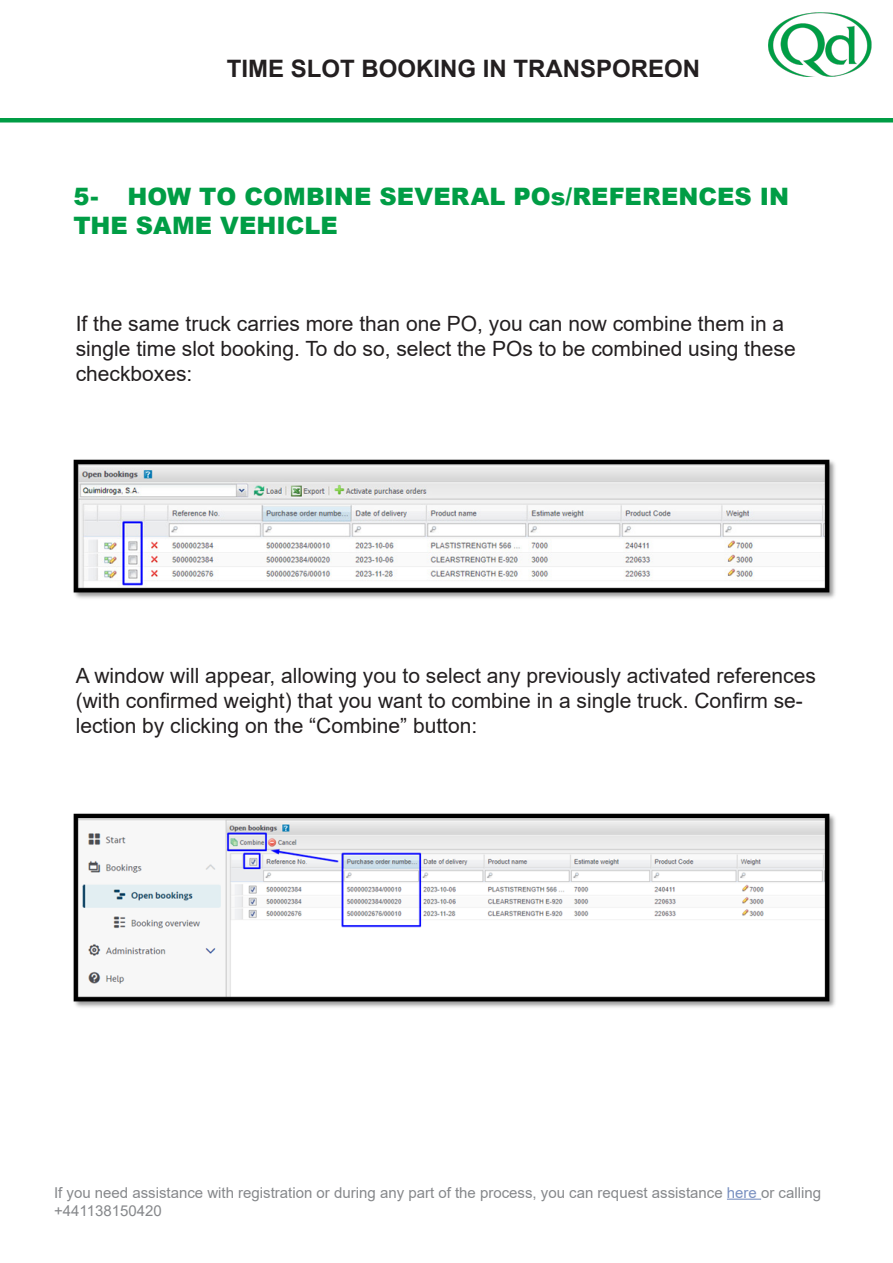
<style>
.page{position:relative;width:893px;height:1263px;background:#fff}
.page>*{position:absolute;margin:0;border:0;box-sizing:border-box;transform-origin:0 0}
.t1{font:900 24px/28.8px "Arial";letter-spacing:.005em;color:#009d45}
.t2{font:700 24px "Arial";color:#231f20}
.t3{font:21px/25.2px "Arial";color:#231f20}
.t4{font:15px/18px "Arial";color:#86888b}
.s1{color:#7990c0}
</style>
<div class="page">
<img style="left:769px;top:13px;width:103px;height:64px">
<hr style="left:0;top:118px;width:893px;height:4px;background:#009d45">
<hr style="left:727px;top:1198px;width:34px;height:2px;background:#7990c0">
<img style="left:73px;top:459px;width:763px;height:140px">
<img style="left:73px;top:813px;width:763px;height:195px">
<p class="t2" style="left:227px;top:52px;width:475px">TIME SLOT BOOKING IN TRANSPOREON</p>
<p class="t1" style="left:73px;top:182px;width:717px">5- HOW TO COMBINE SEVERAL POs/REFERENCES IN<br>THE SAME VEHICLE</p>
<p class="t3" style="left:76px;top:311px;width:721px">If the same truck carries more than one PO, you can now combine them in a single time slot booking. To do so, select the POs to be combined using these checkboxes:</p>
<p class="t3" style="left:76px;top:663px;width:742px">A window will appear, allowing you to select any previously activated references (with confirmed weight) that you want to combine in a single truck. Confirm se&shy;lection by clicking on the “Combine” button:</p>
<p class="t4" style="left:54px;top:1183px;width:769px">If you need assistance with registration or during any part of the process, you can request assistance <span class="s1">here</span> or calling +441138150420</p>
</div>
